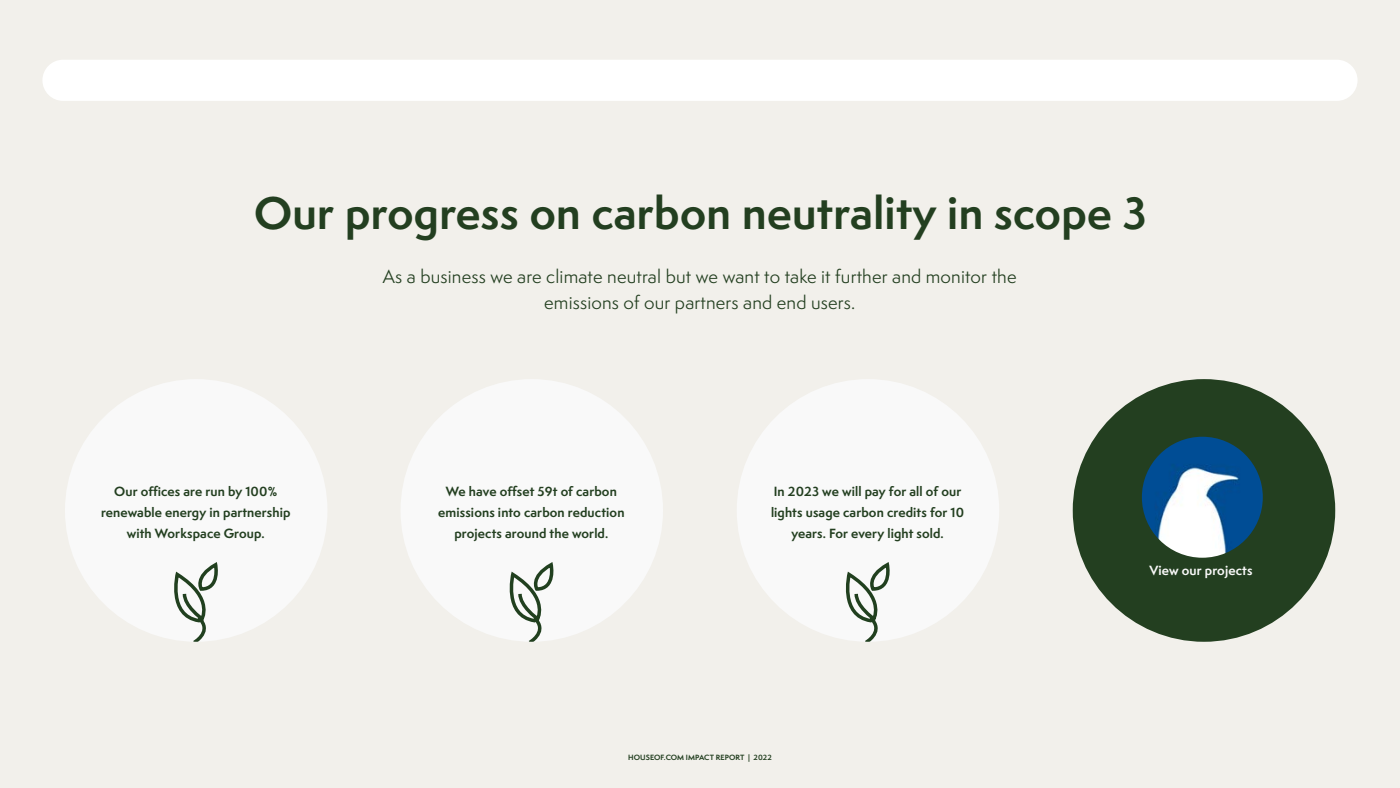
<style>
.page{position:relative;width:1400px;height:788px;background:#f2f0eb}
.page>*{position:absolute;margin:0;border:0;box-sizing:border-box;transform-origin:0 0}
.t1{font:700 42px "Semplicita Pro";letter-spacing:.01em;color:#233f20}
.t2{font:17.5px/26.2px "Semplicita Pro";letter-spacing:.01em;color:#233f20;text-align:center}
.t3{font:700 12.25px/21px "Semplicita Pro";letter-spacing:.01em;color:#233f20;text-align:center}
.t4{font:700 12.25px "Semplicita Pro";letter-spacing:.01em;color:#f9f9f9}
.t5{font:700 7px "Semplicita Pro";letter-spacing:.01em;color:#233f20}
</style>
<div class="page">
<div style="left:42px;top:60px;width:1316px;height:41px;background:#fff;border-radius:21px"></div>
<div style="left:65px;top:379px;width:262px;height:262px;background:#f9f9f9;border-radius:50%"></div>
<svg style="left:169px;top:564px;width:50px;height:77px"></svg>
<div style="left:401px;top:379px;width:262px;height:262px;background:#f9f9f9;border-radius:50%"></div>
<svg style="left:504px;top:564px;width:50px;height:77px"></svg>
<div style="left:737px;top:379px;width:262px;height:262px;background:#f9f9f9;border-radius:50%"></div>
<svg style="left:840px;top:564px;width:51px;height:77px"></svg>
<div style="left:1073px;top:379px;width:262px;height:262px;background:#233f20;border-radius:50%"></div>
<img style="left:1142px;top:436px;width:121px;height:121px;border-radius:60px">
<h1 class="t1" style="left:254px;top:182px;width:894px">Our progress on carbon neutrality in scope 3</h1>
<h2 class="t2" style="left:383px;top:263px;width:635px">As a business we are climate neutral but we want to take it further and monitor the emissions of our partners and end users.</h2>
<p class="t3" style="left:101px;top:480px;width:191px">Our offices are run by 100% renewable energy in partnership with Workspace Group.</p>
<p class="t3" style="left:438px;top:480px;width:188px">We have offset 59t of carbon emissions into carbon reduction projects around the world.</p>
<p class="t3" style="left:771px;top:480px;width:195px">In 2023 we will pay for all of our lights usage carbon credits for 10 years. For every light sold.</p>
<p class="t5" style="left:628px;top:751px;width:145px">HOUSEOF.COM IMPACT REPORT | 2022</p>
<p class="t4" style="left:1150px;top:561px;width:104px">View our projects</p>
</div>
